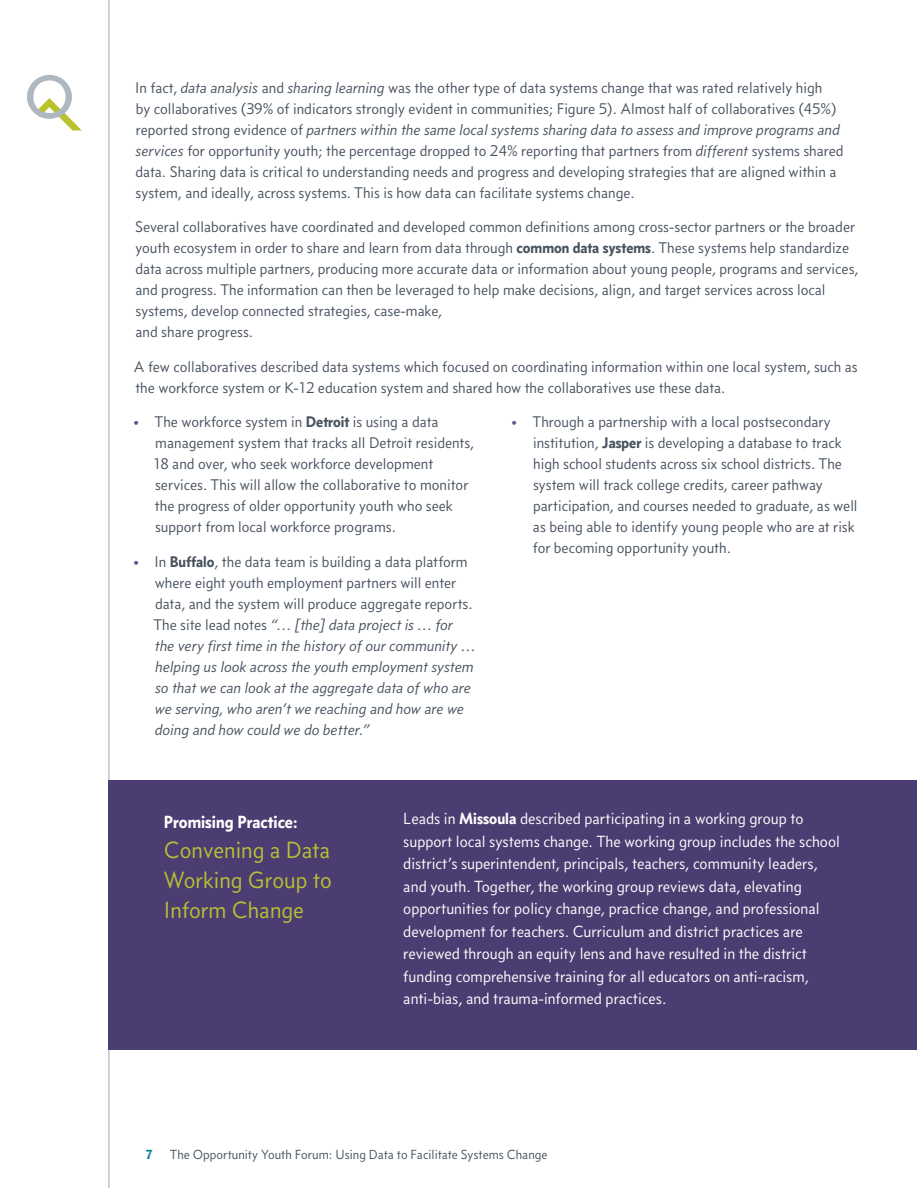
<style>
.page{position:relative;width:918px;height:1188px;background:#fff}
.page>*{position:absolute;margin:0;border:0;box-sizing:border-box;transform-origin:0 0}
.t1{font:24px/30px "Concourse T3";color:#bac033;text-align:justify}
.t2{font:700 18px "Concourse T3";color:#fff}
.t3{font:16.5px/22.5px "Concourse T3";color:#fff}
.t4{font:15.75px/21px "Concourse T3";color:#47525f}
.t5{font:italic 15.75px/21px "Concourse T3";color:#47525f}
.t6{font:15.75px "Concourse T3";color:#665197}
.t7{font:13.5px "Concourse T3";color:#47525f}
.t8{font:700 13.5px "Concourse T3";color:#0f7d97}
.s1{font-style:italic}
.s2{font-weight:700}
.s3{font-style:normal}
</style>
<div class="page">
<svg style="left:27px;top:75px;width:55px;height:56px"></svg>
<hr style="left:109px;top:0;width:1px;height:1188px;background:#a3a4a4">
<div style="left:108px;top:780px;width:809px;height:270px;background:#4b3d71"></div>
<p class="t4" style="left:135px;top:77px;width:710px">In fact, <span class="s1">data analysis</span> and <span class="s1">sharing learning</span> was the other type of data systems change that was rated relatively high<br>by collaboratives (39% of indicators strongly evident in communities; Figure .)5 Almost half of collaboratives )45%( reported strong evidence of <span class="s1">partners within the same local systems sharing data to assess and improve programs and services</span> for opportunity youth; the percentage dropped to 24% reporting that partners from <span class="s1">different</span> systems shared data. Sharing data is critical to understanding needs and progress and developing strategies that are aligned within a system, and ideally, across systems. This is how data can facilitate systems change.</p>
<p class="t4" style="left:135px;top:216px;width:725px">Several collaboratives have coordinated and developed common definitions among cross-sector partners or the broader youth ecosystem in order to share and learn from data through <span class="s2">common data systems</span>. These systems help standardize data across multiple partners, producing more accurate data or information about young people, programs and services, and progress. The information can then be leveraged to help make decisions, align, and target services across local systems, develop connected strategies, case-make,<br>and share progress.</p>
<p class="t4" style="left:134px;top:356px;width:725px">A few collaboratives described data systems which focused on coordinating information within one local system, such as the workforce system or K-12 education system and shared how the collaboratives use these data.</p>
<p class="t4" style="left:155px;top:411px;width:285px">The workforce system in <span class="s2">Detroit</span> is using a data</p>
<p class="t4" style="left:533px;top:411px;width:300px">Through a partnership with a local postsecondary</p>
<p class="t6" style="left:132px;top:413px;width:9px">•</p>
<p class="t6" style="left:510px;top:413px;width:9px">•</p>
<p class="t6" style="left:132px;top:552px;width:9px">•</p>
<p class="t4" style="left:153px;top:432px;width:322px">management system that tracks all Detroit residents, 18 and over, who seek workforce development services. This will allow the collaborative to monitor the progress of older opportunity youth who seek support from local workforce programs.</p>
<p class="t4" style="left:155px;top:551px;width:315px">In <span class="s2">Buffalo</span>, the data team is building a data platform</p>
<p class="t5" style="left:153px;top:572px;width:324px"><span class="s3">where eight youth employment partners will enter data, and the system will produce aggregate reports.<br>The site lead notes</span> “… [the] data project is … for the very first time in the history of our community ... helping us look across the youth employment system so that we can look at the aggregate data of who are we serving, who aren t’ we reaching and how are we doing and how could we do better “.</p>
<p class="t4" style="left:533px;top:432px;width:326px">institution, <span class="s2">Jasper</span> is developing a database to track high school students across six school districts. The system will track college credits, career pathway participation, and courses needed to graduate, as well as being able to identify young people who are at risk for becoming opportunity youth.</p>
<p class="t2" style="left:164px;top:811px;width:135px">Promising Practice:</p>
<p class="t1" style="left:164px;top:835px;width:169px">Convening a Data Working Group to Inform Change</p>
<p class="t3" style="left:403px;top:808px;width:438px">Leads in <span class="s2">Missoula</span> described participating in a working group to support local systems change. The working group includes the school district s’ superintendent, principals, teachers, community leaders, and youth. Together, the working group reviews data, elevating opportunities for policy change, practice change, and professional development for teachers. Curriculum and district practices are reviewed through an equity lens and have resulted in the district funding comprehensive training for all educators on anti-racism, anti-bias, and trauma-informed practices.</p>
<p class="t8" style="left:146px;top:1146px;width:8px">7</p>
<p class="t7" style="left:170px;top:1146px;width:379px">The Opportunity Youth Forum: Using Data to Facilitate Systems Change</p>
</div>
